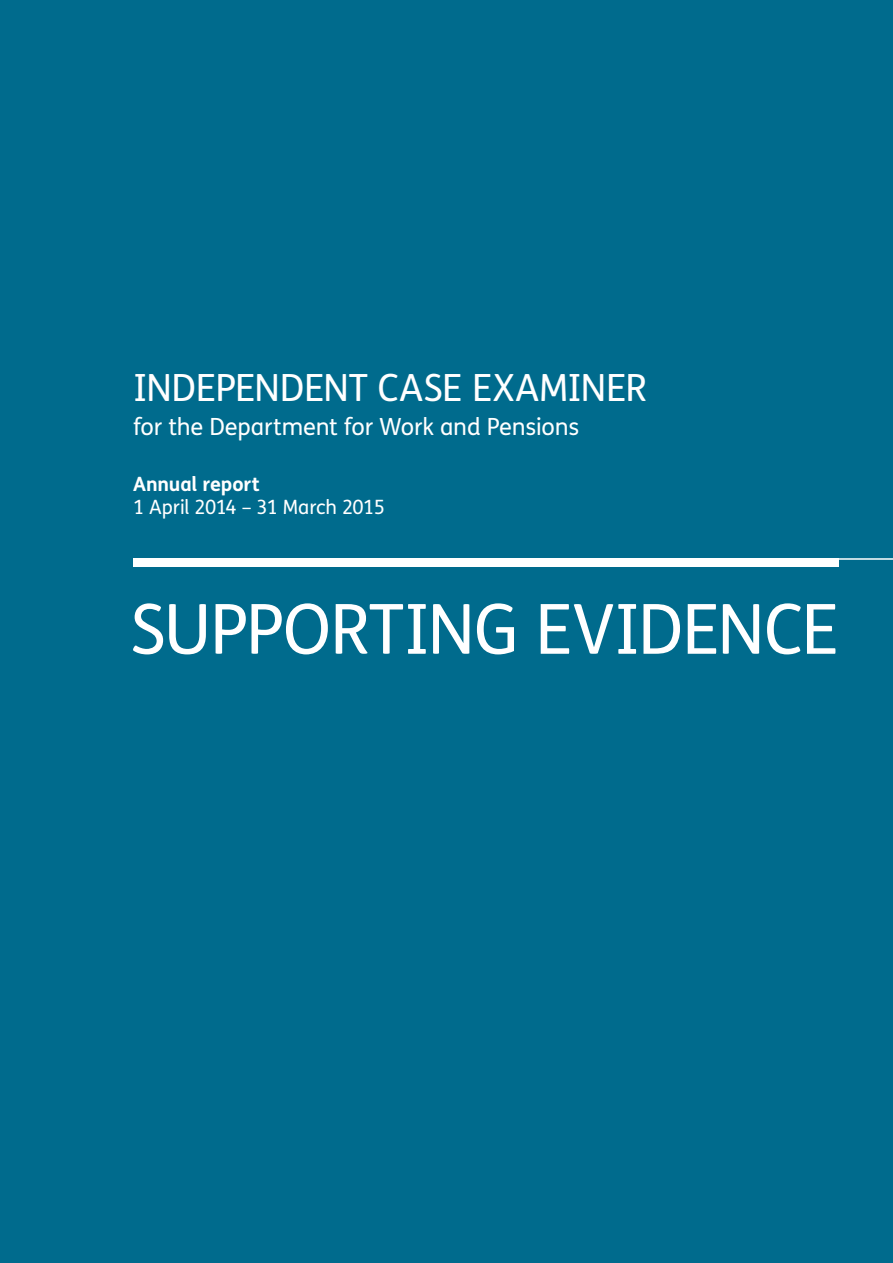
<style>
.page{position:relative;width:893px;height:1263px;background:#006b8d}
.page>*{position:absolute;margin:0;border:0;box-sizing:border-box;transform-origin:0 0}
.t1{font:69px "FS Me";letter-spacing:-.015em;color:#fff}
.t2{font:37.5px "FS Me";letter-spacing:-.005em;color:#fff}
.t3{font:23.7px "FS Me";letter-spacing:-.01em;color:#fff}
.t4{font:19.8px "FS Me";letter-spacing:-.015em;color:#fff}
.t5{font:700 19.8px "FS Me";letter-spacing:-.005em;color:#fff}
</style>
<div class="page">
<hr style="left:133px;top:558px;width:760px;height:2px;background:#fff">
<div style="left:133px;top:558px;width:706px;height:9px;background:#fff"></div>
<p class="t2" style="left:133px;top:362px;width:515px">INDEPENDENT CASE EXAMINER</p>
<p class="t3" style="left:133px;top:410px;width:448px">for the Department for Work and Pensions</p>
<p class="t5" style="left:133px;top:468px;width:128px">Annual report</p>
<p class="t4" style="left:133px;top:494px;width:253px">1 April 2014 – 31 March 2015</p>
<p class="t1" style="left:130px;top:582px;width:711px">SUPPORTING EVIDENCE</p>
</div>
